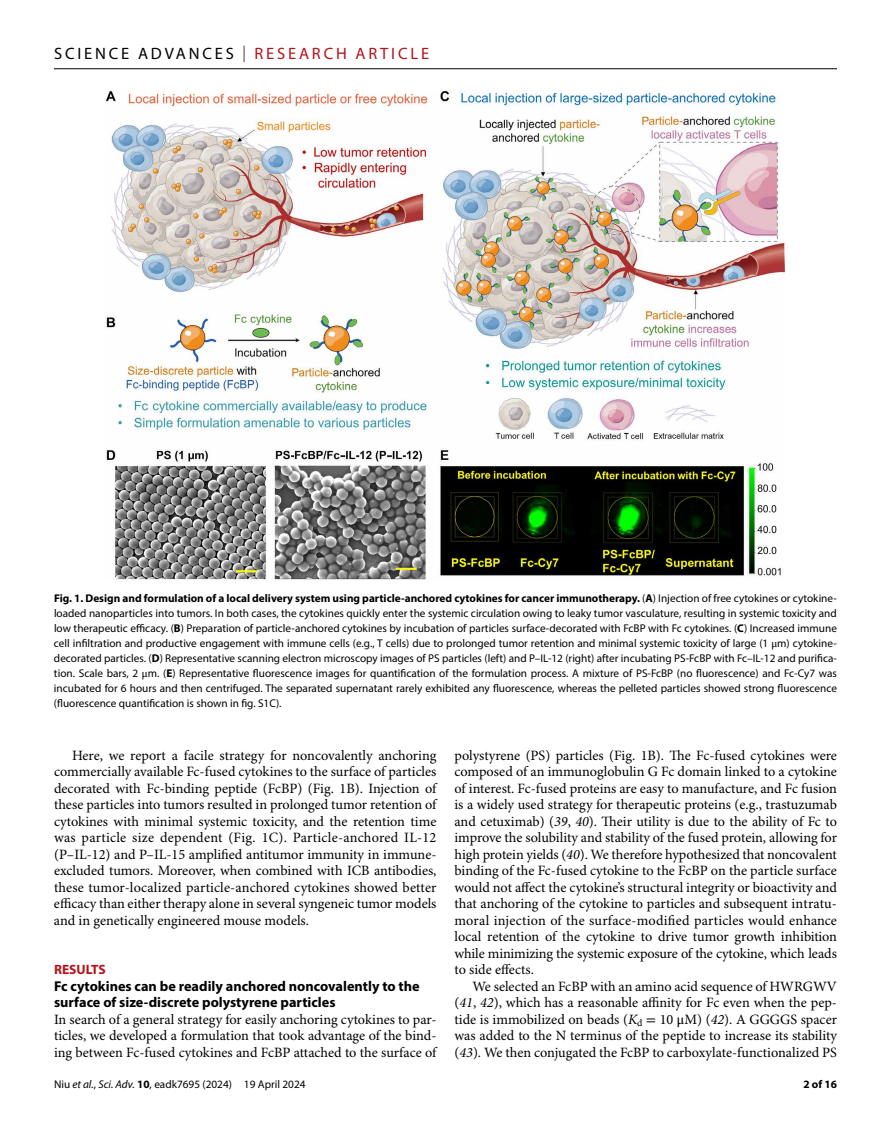
<style>
.page{position:relative;width:891px;height:1134px;background:#fff}
.page>*{position:absolute;margin:0;border:0;box-sizing:border-box;transform-origin:0 0}
.t1{font:16.5px "Myriad Pro";letter-spacing:.17em;color:#000}
.t2{font:14.25px/16.5px "Minion Pro";letter-spacing:-.005em;color:#000;text-align:justify}
.t3{font:700 14.25px/16.5px "Myriad Pro";color:#000}
.t4{font:700 13.5px "Myriad Pro";color:#b5121b}
.t5{font:11.25px/15px "Myriad Pro";color:#000;text-align:justify}
.t6{font:700 11.25px "Myriad Pro";color:#000}
.s1{font-weight:300}
.s2{color:#b5121b}
.s3{font-weight:700}
.s4{font-family:"STIX"}
.s5{font-style:italic}
</style>
<div class="page">
<hr style="left:54px;top:68px;width:783px;height:1px;background:#000">
<img style="left:106px;top:90px;width:680px;height:489px">
<p class="t1" style="left:54px;top:44px;width:376px">Scien ce Advan ces <span class="s1">|</span> <span class="s2">Resear ch Ar ticle</span></p>
<p class="t5" style="left:54px;top:590px;width:785px"><span class="s3">Fig. 1. Design and formulation of a local delivery system using particle-anchored cytokines for cancer immunotherapy.</span> (<span class="s3">A</span>) I njection of free cytokines or cytokine&shy;loaded nanoparticles into tumors. I n both cases, the cytokines quickly enter the systemic circulation owing to leaky tumor vasculature, resulting in systemic toxicity and low therapeutic efficacy. (<span class="s3">B</span>) Preparation of particle-anchored cytokines by incubation of particles surface-decorated with FcBP with Fc cytokines. (<span class="s3">C</span>) I ncreased immune cell infiltration and productive engagement with immune cells (e.g., T cells) due to prolonged tumor retention and minimal systemic toxicity of large (1 <span class="s4">μ</span>m) cytokine&shy;decorated particles. (<span class="s3">D</span>) Representative scanning electron microscopy images of PS particles (left) and P–IL-12 (right) after incubating PS-FcBP with Fc–IL-12 and purifica&shy;tion. Scale bars, 2 <span class="s4">μ</span>m. (<span class="s3">E</span>) Representative fluorescence images for quantification of the formulation process. A mixture of PS-FcBP (no fluorescence) and Fc--Cy7 was incubated for 6 hours and then centrifuged. The separated supernatant rarely exhibited any fluorescence, whereas the pelleted particles showed strong fluorescence (fluorescence quantification is shown in fig. S1C).</p>
<p class="t2" style="left:54px;top:748px;width:384px;text-indent:18px">Here, we report a facile strategy for noncovalently anchoring commercially available Fc-fused cytokines to the surface of particles decorated with Fc-binding peptide (FcBP) (Fig. 1B). Injection of these particles into tumors resulted in prolonged tumor retention of cytokines with minimal systemic toxicity, and the retention time was particle size dependent (Fig. 1C). Particle-anchored IL-12 (P–IL-12) and P–IL-15 amplified antitumor immunity in immune&shy;excluded tumors. Moreover, when combined with ICB antibodies, these tumor-localized particle-anchored cytokines showed better efficacy than either therapy alone in several syngeneic tumor models and in genetically engineered mouse models.</p>
<p class="t4" style="left:54px;top:961px;width:53px">RESULTS</p>
<p class="t3" style="left:54px;top:977px;width:367px">Fc cytokines can be readily anchored noncovalently to the surface of size-discrete polystyrene particles</p>
<p class="t2" style="left:54px;top:1012px;width:384px">In search of a general strategy for easily anchoring cytokines to par&shy;ticles, we developed a formulation that took advantage of the bind&shy;ing between Fc-fused cytokines and FcBP attached to the surface of</p>
<p class="t5" style="left:54px;top:1076px;width:253px">Niu <span class="s5">et al.</span>, <span class="s5">Sci. Adv.</span> <span class="s3">10</span>, eadk7695 (2024) 19 April 2024</p>
<p class="t2" style="left:454px;top:748px;width:384px">polystyrene (PS) particles (Fig. 1B). The Fc-fused cytokines were composed of an immunoglobulin G Fc domain linked to a cytokine of interest. Fc-fused proteins are easy to manufacture, and Fc fusion is a widely used strategy for therapeutic proteins (e.g., trastuzumab and cetuximab) (<span class="s5">39</span>, <span class="s5">40</span>). Their utility is due to the ability of Fc to improve the solubility and stability of the fused protein, allowing for high protein yields (<span class="s5">40</span>). We therefore hypothesized that noncovalent binding of the Fc-fused cytokine to the FcBP on the particle surface would not affect the cytokine’s structural integrity or bioactivity and that anchoring of the cytokine to particles and subsequent intratu&shy;moral injection of the surface-modified particles would enhance local retention of the cytokine to drive tumor growth inhibition while minimizing the systemic exposure of the cytokine, which leads to side effects.</p>
<p class="t2" style="left:454px;top:979px;width:384px;text-indent:18px">We selected an FcBP with an amino acid sequence of HWRGWV (<span class="s5">41</span>, <span class="s5">42</span>), which has a reasonable affinity for Fc even when the pep&shy;tide is immobilized on beads (<span class="s5">K</span><sub>d</sub> <span class="s4">=</span> 10 <span class="s4">μ</span>M) (<span class="s5">42</span>). A GGGGS spacer was added to the N terminus of the peptide to increase its stability (<span class="s5">43</span>). We then conjugated the FcBP to carboxylate-functionalized PS</p>
<p class="t6" style="left:803px;top:1076px;width:35px">2 of 16</p>
</div>
